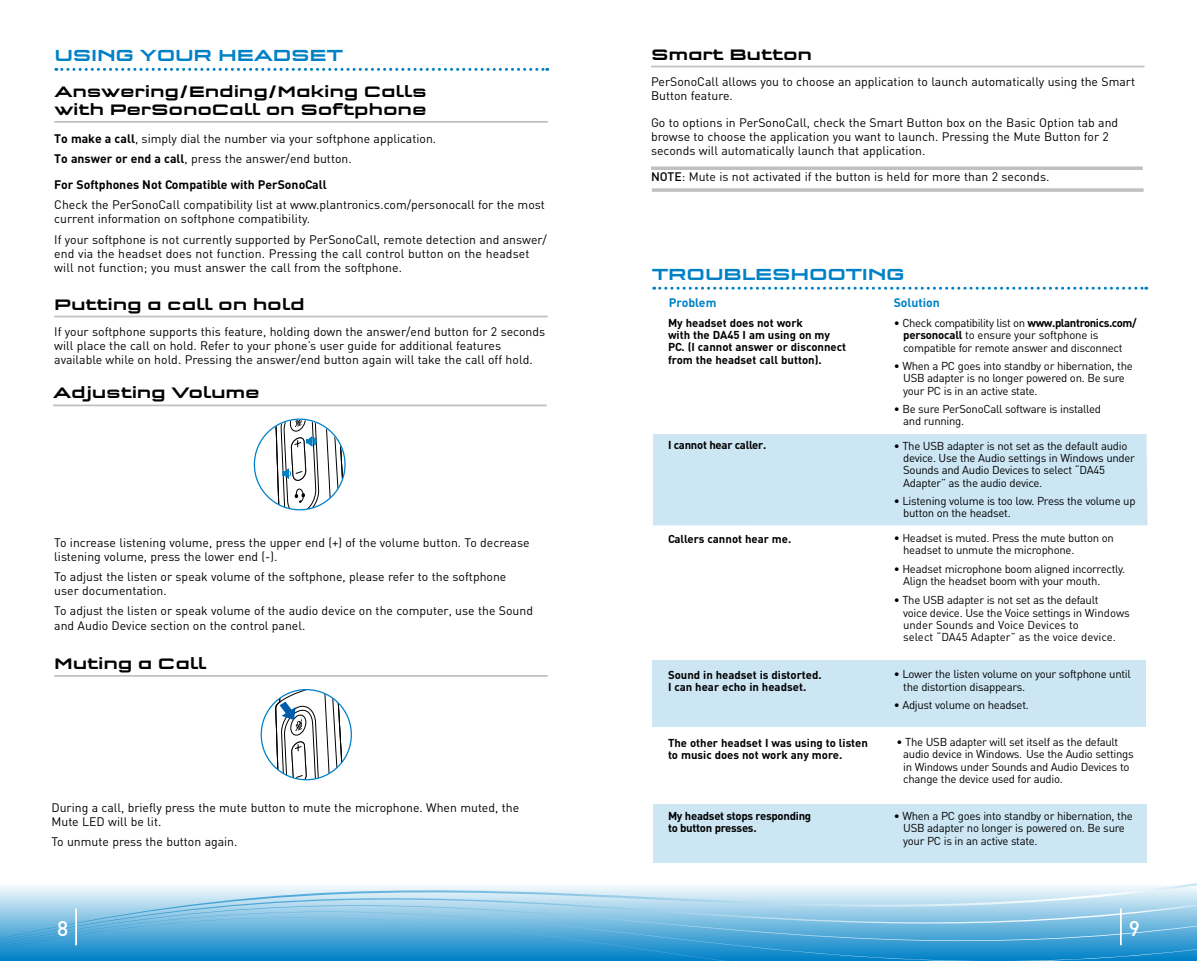
<style>
.page{position:relative;width:1197px;height:961px;background:#fff}
.page>*{position:absolute;margin:0;border:0;box-sizing:border-box;transform-origin:0 0}
.t1{font:500 21px "DIN";color:#fff}
.t2{font:700 16.62px "Q Type Ext";letter-spacing:-.015em;color:#0081c6}
.t3{font:700 15.75px/17.5px "Q Type Ext";letter-spacing:-.015em;color:#000}
.t4{font:12.25px/14px "DIN";color:#000}
.t5{font:700 12.25px "DIN";color:#000}
.t6{font:700 12.25px "DIN";color:#0081c6}
.t7{font:11.38px/12.2px "DIN";letter-spacing:-.025em;color:#000}
.t8{font:700 11.38px/12.2px "DIN";color:#000}
.t9{font:700 11.38px/12.2px "DIN";letter-spacing:-.025em;color:#000}
.s1{font-weight:700}
.s2{font-weight:500}
</style>
<div class="page">
<hr style="left:54px;top:316px;width:494px;height:1px;background:#bec0c2">
<svg style="left:0;top:883px;width:1197px;height:14px"></svg>
<svg style="left:0;top:897px;width:1197px;height:14px;background:#b3d9ee"></svg>
<svg style="left:0;top:911px;width:1197px;height:50px;background:#59adda"></svg>
<svg style="left:0;top:915px;width:725px;height:46px;background:#46a3d5"></svg>
<hr style="left:1120px;top:908px;width:2px;height:37px;background:#fff">
<hr style="left:75px;top:908px;width:2px;height:37px;background:#fff">
<svg style="left:275px;top:420px;width:69px;height:90px"></svg>
<hr style="left:53px;top:404px;width:494px;height:2px;background:#bec0c2">
<hr style="left:54px;top:675px;width:494px;height:2px;background:#bec0c2">
<svg style="left:56px;top:68px;width:492px;height:3px"></svg>
<hr style="left:54px;top:121px;width:494px;height:2px;background:#bec0c2">
<div style="left:653px;top:804px;width:493px;height:58px;background:#cce6f4"></div>
<div style="left:653px;top:434px;width:495px;height:91px;background:#cce6f4"></div>
<svg style="left:654px;top:287px;width:493px;height:3px"></svg>
<div style="left:652px;top:660px;width:494px;height:66px;background:#cce6f4"></div>
<hr style="left:651px;top:66px;width:494px;height:1px;background:#bec0c2">
<svg style="left:651px;top:166px;width:492px;height:4px;background:#c5c7c9"></svg>
<svg style="left:652px;top:188px;width:492px;height:4px;background:#c5c7c9"></svg>
<svg style="left:276px;top:690px;width:72px;height:89px"></svg>
<h2 class="t2" style="left:54px;top:45px;width:290px">USING YOUR HEADSET</h2>
<p class="t3" style="left:54px;top:83px;width:374px">Answering/Ending/Making Calls with PerSonoCall on Softphone</p>
<p class="t4" style="left:54px;top:128px;width:383px;line-height:20.3px"><span class="s1">To make a call</span>, simply dial the number via your softphone application.<br><span class="s1">To answer or end a call</span>, press the answer/end button.</p>
<p class="t5" style="left:54px;top:177px;width:274px">For Softphones Not Compatible with PerSonoCall</p>
<p class="t4" style="left:54px;top:198px;width:492px">Check the PerSonoCall compatibility list at www.plantronics.com/personocall for the most current information on softphone compatibility.</p>
<p class="t4" style="left:54px;top:232px;width:494px">If your softphone is not currently supported by PerSonoCall, remote detection and answer/ end via the headset does not function. Pressing the call control button on the headset will not function; you must answer the call from the softphone.</p>
<p class="t3" style="left:54px;top:295px;width:252px">Putting a call on hold</p>
<p class="t4" style="left:54px;top:324px;width:492px">If your softphone supports this feature, holding down the answer/end button for 2 seconds will place the call on hold. Refer to your phone’s user guide for additional features available while on hold. Pressing the answer/end button again will take the call off hold.</p>
<p class="t3" style="left:53px;top:384px;width:208px">Adjusting Volume</p>
<p class="t4" style="left:54px;top:535px;width:477px">To increase listening volume, press the upper end (+) of the volume button. To decrease listening volume, press the lower end (-).</p>
<p class="t4" style="left:54px;top:569px;width:454px">To adjust the listen or speak volume of the softphone, please refer to the softphone user documentation.</p>
<p class="t4" style="left:54px;top:604px;width:480px">To adjust the listen or speak volume of the audio device on the computer, use the Sound and Audio Device section on the control panel.</p>
<p class="t3" style="left:54px;top:655px;width:154px">Muting a Call</p>
<p class="t4" style="left:51px;top:800px;width:469px">During a call, briefly press the mute button to mute the microphone. When muted, the<br>Mute LED will be lit.</p>
<p class="t4" style="left:51px;top:834px;width:188px">To unmute press the button again.</p>
<p class="t3" style="left:651px;top:45px;width:163px">Smart Button</p>
<p class="t4" style="left:651px;top:74px;width:486px">PerSonoCall allows you to choose an application to launch automatically using the Smart<br>Button feature.</p>
<p class="t4" style="left:651px;top:115px;width:469px">Go to options in PerSonoCall, check the Smart Button box on the Basic Option tab and browse to choose the application you want to launch. Pressing the Mute Button for 2 seconds will automatically launch that application.</p>
<p class="t4" style="left:651px;top:170px;width:400px"><span class="s2">NOTE</span>: Mute is not activated if the button is held for more than 2 seconds.</p>
<h2 class="t2" style="left:652px;top:264px;width:254px">TROUBLESHOOTING</h2>
<p class="t7" style="left:903px;top:316px;width:235px;text-indent:-9px">• Check compatibility list on <span class="s1">www.plantronics.com/ personocall</span> to ensure your softphone is compatible for remote answer and disconnect</p>
<p class="t7" style="left:903px;top:360px;width:231px;text-indent:-9px">• When a PC goes into standby or hibernation, the<br>USB adapter is no longer powered on. Be sure your PC is in an active state.</p>
<p class="t7" style="left:903px;top:403px;width:199px;text-indent:-9px">• Be sure PerSonoCall software is installed and running.</p>
<p class="t7" style="left:903px;top:439px;width:233px;text-indent:-9px">• The USB adapter is not set as the default audio device. Use the Audio settings in Windows under Sounds and Audio Devices to select “DA45<br>Adapter” as the audio device.</p>
<p class="t7" style="left:903px;top:495px;width:234px;text-indent:-9px">• Listening volume is too low. Press the volume up button on the headset.</p>
<p class="t7" style="left:903px;top:531px;width:212px;text-indent:-9px">• Headset is muted. Press the mute button on headset to unmute the microphone.</p>
<p class="t7" style="left:903px;top:562px;width:223px;text-indent:-9px">• Headset microphone boom aligned incorrectly.<br>Align the headset boom with your mouth.</p>
<p class="t7" style="left:903px;top:593px;width:228px;text-indent:-9px">• The USB adapter is not set as the default<br>voice device. Use the Voice settings in Windows under Sounds and Voice Devices to<br>select “DA45 Adapter” as the voice device.</p>
<p class="t7" style="left:903px;top:668px;width:229px;text-indent:-9px">• Lower the listen volume on your softphone until the distortion disappears.</p>
<p class="t7" style="left:894px;top:699px;width:137px">• Adjust volume on headset.</p>
<p class="t7" style="left:903px;top:736px;width:232px;text-indent:-7px">• The USB adapter will set itself as the default audio device in Windows. Use the Audio settings in Windows under Sounds and Audio Devices to change the device used for audio.</p>
<p class="t7" style="left:903px;top:809px;width:231px;text-indent:-9px">• When a PC goes into standby or hibernation, the<br>USB adapter no longer is powered on. Be sure your PC is in an active state.</p>
<p class="t6" style="left:669px;top:294px;width:49px">Problem</p>
<p class="t6" style="left:894px;top:294px;width:48px">Solution</p>
<p class="t8" style="left:668px;top:316px;width:180px">My headset does not work<br>with the DA45 I am using on my<br>PC. (I cannot answer or disconnect from the headset call button).</p>
<p class="t9" style="left:668px;top:438px;width:100px">I cannot hear caller.</p>
<p class="t8" style="left:668px;top:532px;width:125px">Callers cannot hear me.</p>
<p class="t8" style="left:668px;top:668px;width:155px">Sound in headset is distorted.<br>I can hear echo in headset.</p>
<p class="t8" style="left:668px;top:736px;width:201px">The other headset I was using to listen to music does not work any more.</p>
<p class="t9" style="left:668px;top:809px;width:145px">My headset stops responding to button presses.</p>
<h1 class="t1" style="left:57px;top:915px;width:13px">8</h1>
<h1 class="t1" style="left:1129px;top:915px;width:13px">9</h1>
</div>
